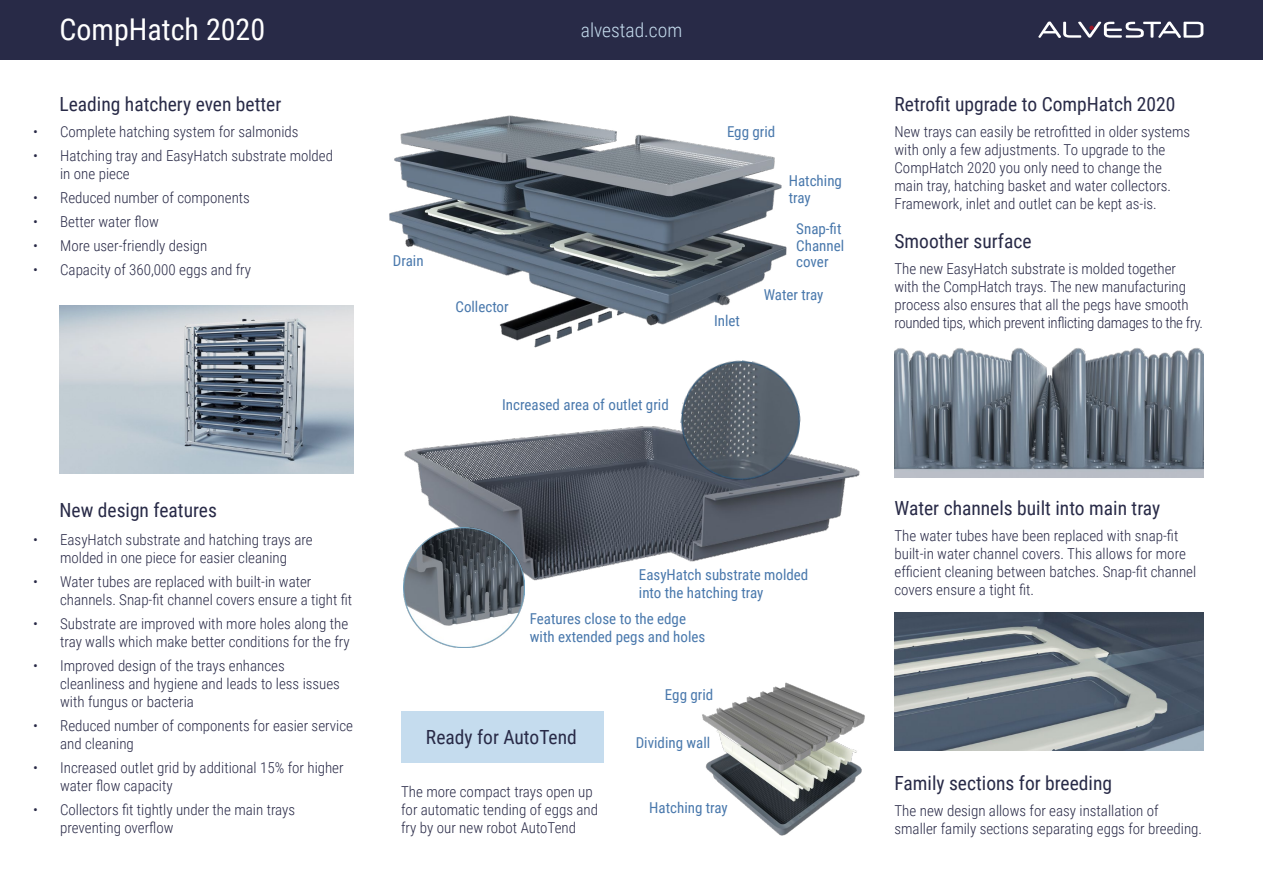
<style>
.page{position:relative;width:1263px;height:893px;background:#fff}
.page>*{position:absolute;margin:0;border:0;box-sizing:border-box;transform-origin:0 0}
.t1{font:30px "Roboto Condensed";color:#fff}
.t2{font:19.5px "Roboto Condensed";color:#282a47}
.t3{font:300 19.5px "Roboto Condensed";color:#c5dcee}
.t4{font:300 15px/18px "Roboto Condensed";color:#282946}
.t5{font:15px/18px "Roboto Condensed";color:#4978ac}
</style>
<div class="page">
<div style="left:401px;top:711px;width:202px;height:52px;background:#c5dcee"></div>
<div style="left:0;top:0;width:1263px;height:60px;background:#282a47"></div>
<svg style="left:1038px;top:22px;width:165px;height:16px"></svg>
<img style="left:389px;top:115px;width:398px;height:233px">
<img style="left:403px;top:426px;width:457px;height:173px">
<img style="left:60px;top:305px;width:293px;height:169px">
<img style="left:404px;top:527px;width:120px;height:121px">
<img style="left:675px;top:360px;width:132px;height:127px">
<img style="left:894px;top:348px;width:309px;height:130px">
<img style="left:894px;top:613px;width:309px;height:137px">
<img style="left:702px;top:682px;width:163px;height:154px">
<h1 class="t1" style="left:60px;top:8px;width:207px">CompHatch 2020</h1>
<h2 class="t3" style="left:581px;top:16px;width:103px">alvestad.com</h2>
<h2 class="t2" style="left:60px;top:90px;width:223px">Leading hatchery even better</h2>
<h2 class="t2" style="left:894px;top:90px;width:282px">Retrofit upgrade to CompHatch 2020</h2>
<p class="t4" style="left:33px;top:122px;width:267px">• Complete hatching system for salmonids</p>
<p class="t4" style="left:60px;top:146px;width:274px;text-indent:-27px">• Hatching tray and EasyHatch substrate molded in one piece</p>
<p class="t4" style="left:33px;top:188px;width:218px">• Reduced number of components</p>
<p class="t4" style="left:33px;top:212px;width:127px">• Better water flow</p>
<p class="t4" style="left:33px;top:236px;width:176px">• More user-friendly design</p>
<p class="t4" style="left:33px;top:260px;width:220px">• Capacity of 360,000 eggs and fry</p>
<h2 class="t2" style="left:60px;top:497px;width:159px">New design features</h2>
<p class="t4" style="left:33px;top:530px;width:281px;text-align:center">• EasyHatch substrate and hatching trays are molded in one piece for easier cleaning</p>
<p class="t4" style="left:60px;top:572px;width:294px;text-indent:-27px">• Water tubes are replaced with built-in water channels. Snap-fit channel covers ensure a tight fit</p>
<p class="t4" style="left:33px;top:614px;width:318px;text-align:right">• Substrate are improved with more holes along the tray walls which make better conditions for the fry</p>
<p class="t4" style="left:60px;top:656px;width:281px;text-indent:-27px">• Improved design of the trays enhances cleanliness and hygiene and leads to less issues with fungus or bacteria</p>
<p class="t4" style="left:60px;top:716px;width:294px;text-indent:-27px">• Reduced number of components for easier service and cleaning</p>
<p class="t4" style="left:60px;top:758px;width:285px;text-indent:-27px">• Increased outlet grid by additional 15% for higher water flow capacity</p>
<p class="t4" style="left:60px;top:800px;width:237px;text-indent:-27px">• Collectors fit tightly under the main trays preventing overflow</p>
<p class="t5" style="left:727px;top:122px;width:50px">Egg grid</p>
<p class="t5" style="left:789px;top:172px;width:55px;line-height:16.5px">Hatching tray</p>
<p class="t5" style="left:796px;top:220px;width:49px;line-height:16.5px">Snap-fit<br>Channel</p>
<p class="t5" style="left:393px;top:251px;width:32px">Drain</p>
<p class="t5" style="left:796px;top:252px;width:34px">cover</p>
<p class="t5" style="left:455px;top:297px;width:55px">Collector</p>
<p class="t5" style="left:502px;top:395px;width:168px">Increased area of outlet grid</p>
<p class="t5" style="left:714px;top:311px;width:27px">Inlet</p>
<p class="t5" style="left:764px;top:285px;width:61px">Water tray</p>
<p class="t5" style="left:639px;top:565px;width:171px">EasyHatch substrate molded into the hatching tray</p>
<p class="t5" style="left:530px;top:609px;width:177px">Features close to the edge with extended pegs and holes</p>
<h2 class="t2" style="left:426px;top:723px;width:152px">Ready for AutoTend</h2>
<p class="t4" style="left:401px;top:782px;width:198px">The more compact trays open up for automatic tending of eggs and fry by our new robot AutoTend</p>
<p class="t5" style="left:665px;top:685px;width:50px">Egg grid</p>
<p class="t5" style="left:636px;top:733px;width:76px">Dividing wall</p>
<p class="t5" style="left:649px;top:798px;width:80px">Hatching tray</p>
<p class="t4" style="left:894px;top:122px;width:297px">New trays can easily be retrofitted in older systems with only a few adjustments. To upgrade to the CompHatch 2020 you only need to change the main tray, hatching basket and water collectors.<br>Framework, inlet and outlet can be kept as-is.</p>
<h2 class="t2" style="left:894px;top:228px;width:139px">Smoother surface</h2>
<p class="t4" style="left:894px;top:259px;width:310px">The new EasyHatch substrate is molded together with the CompHatch trays. The new manufacturing process also ensures that all the pegs have smooth rounded tips, which prevent inflicting damages to the fry.</p>
<h2 class="t2" style="left:894px;top:495px;width:267px">Water channels built into main tray</h2>
<p class="t4" style="left:894px;top:527px;width:303px">The water tubes have been replaced with snap-fit built-in water channel covers. This allows for more efficient cleaning between batches. Snap-fit channel covers ensure a tight fit.</p>
<h2 class="t2" style="left:894px;top:769px;width:219px">Family sections for breeding</h2>
<p class="t4" style="left:894px;top:801px;width:309px">The new design allows for easy installation of smaller family sections separating eggs for breeding.</p>
</div>
